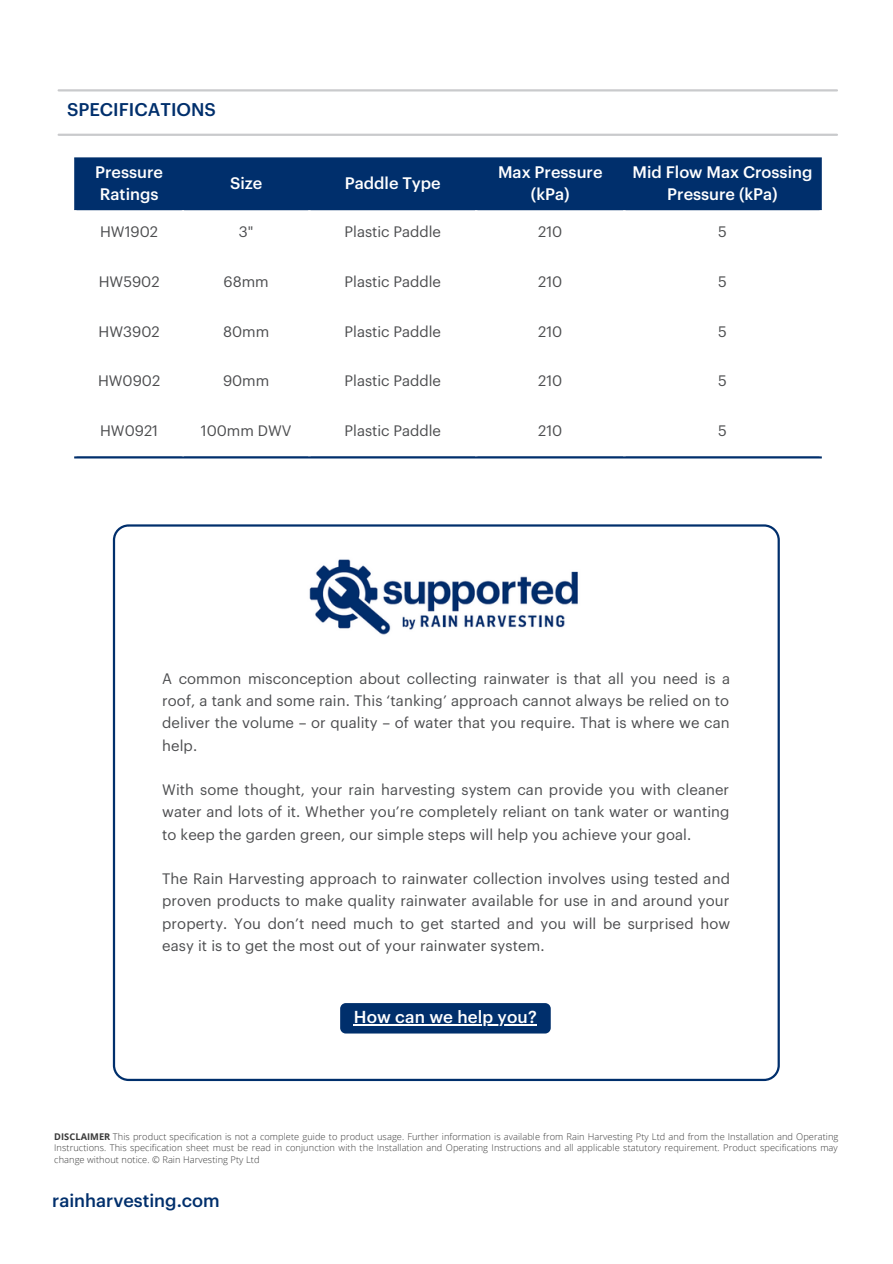
<style>
.page{position:relative;width:893px;height:1264px;background:#fff}
.page>*{position:absolute;margin:0;border:0;box-sizing:border-box;transform-origin:0 0}
.t1{font:500 18px "Graphik";color:#002f6c}
.t2{font:500 16.95px "Graphik";letter-spacing:.01em;color:#fff}
.t3{font:500 16.35px/22.5px "Graphik";color:#fff;text-align:center}
.t4{font:14.85px/22.2px "Graphik";letter-spacing:.005em;color:#4c4d4f;text-align:justify}
.t5{font:300 9.3px/11.6px "Open Sans";letter-spacing:.01em;color:#393939;text-align:justify}
.s1{font-weight:700}
</style>
<div class="page">
<svg style="left:113px;top:524px;width:666px;height:557px"></svg>
<div style="left:340px;top:1003px;width:210px;height:30px;background:#002f6c;border-radius:6px"></div>
<hr style="left:354px;top:1024px;width:183px;height:1px;background:#fff">
<img style="left:299px;top:550px;width:294px;height:98px">
<hr style="left:59px;top:89px;width:777px;height:2px;background:#abacaf">
<hr style="left:59px;top:134px;width:777px;height:2px;background:#abacaf">
<div style="left:76px;top:160px;width:743px;height:48px;background:#002f6c"></div>
<hr style="left:74px;top:160px;width:2px;height:48px;background:#002f6c">
<hr style="left:182px;top:160px;width:2px;height:48px;background:#002f6c">
<hr style="left:308px;top:160px;width:2px;height:48px;background:#002f6c">
<hr style="left:475px;top:160px;width:2px;height:48px;background:#002f6c">
<hr style="left:623px;top:160px;width:2px;height:48px;background:#002f6c">
<hr style="left:819px;top:160px;width:2px;height:48px;background:#002f6c">
<hr style="left:74px;top:157px;width:747px;height:3px;background:#002f6c">
<hr style="left:74px;top:208px;width:747px;height:2px;background:#002f6c">
<hr style="left:74px;top:456px;width:747px;height:2px;background:#002f6c">
<p class="t1" style="left:67px;top:101px;width:150px">SPECIFICATIONS</p>
<p class="t3" style="left:95px;top:161px;width:69px;text-align:left">Pressure<br>Ratings</p>
<p class="t3" style="left:230px;top:172px;width:34px">Size</p>
<p class="t3" style="left:345px;top:172px;width:97px">Paddle Type</p>
<p class="t3" style="left:498px;top:161px;width:106px">Max Pressure (kPa)</p>
<p class="t3" style="left:632px;top:161px;width:181px">Mid Flow Max Crossing<br>Pressure (kPa)</p>
<p class="t4" style="left:100px;top:221px;width:59px">HW1902</p>
<p class="t4" style="left:239px;top:221px;width:16px">3"</p>
<p class="t4" style="left:344px;top:221px;width:98px">Plastic Paddle</p>
<p class="t4" style="left:538px;top:221px;width:26px">210</p>
<p class="t4" style="left:718px;top:221px;width:10px">5</p>
<p class="t4" style="left:99px;top:271px;width:62px">HW5902</p>
<p class="t4" style="left:223px;top:271px;width:47px">68mm</p>
<p class="t4" style="left:344px;top:271px;width:98px">Plastic Paddle</p>
<p class="t4" style="left:538px;top:271px;width:26px">210</p>
<p class="t4" style="left:718px;top:271px;width:10px">5</p>
<p class="t4" style="left:99px;top:321px;width:63px">HW3902</p>
<p class="t4" style="left:223px;top:321px;width:48px">80mm</p>
<p class="t4" style="left:344px;top:321px;width:98px">Plastic Paddle</p>
<p class="t4" style="left:538px;top:321px;width:26px">210</p>
<p class="t4" style="left:718px;top:321px;width:10px">5</p>
<p class="t4" style="left:98px;top:370px;width:64px">HW0902</p>
<p class="t4" style="left:223px;top:370px;width:48px">90mm</p>
<p class="t4" style="left:344px;top:370px;width:98px">Plastic Paddle</p>
<p class="t4" style="left:538px;top:370px;width:26px">210</p>
<p class="t4" style="left:718px;top:370px;width:10px">5</p>
<p class="t4" style="left:100px;top:420px;width:59px">HW0921</p>
<p class="t4" style="left:201px;top:420px;width:92px">100mm DWV</p>
<p class="t4" style="left:344px;top:420px;width:98px">Plastic Paddle</p>
<p class="t4" style="left:538px;top:420px;width:26px">210</p>
<p class="t4" style="left:718px;top:420px;width:10px">5</p>
<p class="t4" style="left:162px;top:668px;width:569px">A common misconception about collecting rainwater is that all you need is a roof, a tank and some rain. This ‘tanking’ approach cannot always be relied on to deliver the volume – or quality – of water that you require. That is where we can help.</p>
<p class="t4" style="left:162px;top:779px;width:569px">With some thought, your rain harvesting system can provide you with cleaner water and lots of it. Whether you’re completely reliant on tank water or wanting to keep the garden green, our simple steps will help you achieve your goal.</p>
<p class="t4" style="left:162px;top:868px;width:569px">The Rain Harvesting approach to rainwater collection involves using tested and proven products to make quality rainwater available for use in and around your property. You don’t need much to get started and you will be surprised how easy it is to get the most out of your rainwater system.</p>
<p class="t2" style="left:354px;top:1009px;width:184px">How can we help you?</p>
<p class="t5" style="left:54px;top:1130px;width:785px"><span class="s1">DISCLAIMER</span> This product specification is not a complete guide to product usage. Further information is available from Rain Harvesting Pty Ltd and from the Installation and Operating Instructions. This specification sheet must be read in conjunction with the Installation and Operating Instructions and all applicable statutory requirement. Product specifications may change without notice. © Rain Harvesting Pty Ltd</p>
<p class="t1" style="left:52px;top:1191px;width:169px">rainharvesting.com</p>
</div>
